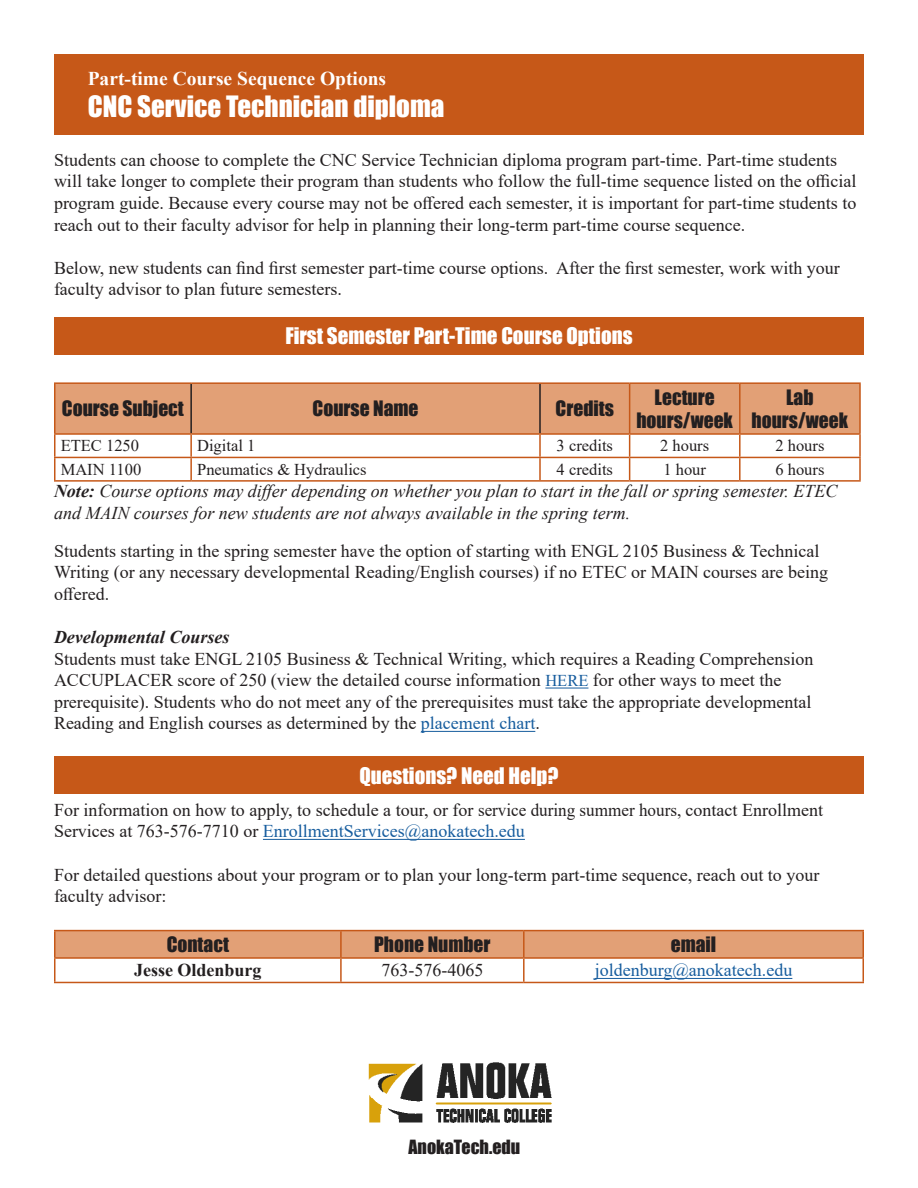
<style>
.page{position:relative;width:918px;height:1188px;background:#fff}
.page>*{position:absolute;margin:0;border:0;box-sizing:border-box;transform-origin:0 0}
.OTHER_List_Paragraph{font:27px "Impact";color:#fff}
.Subhead{font:21px "Impact";color:#fff}
.OTHER_List_Paragraph-2{font:19.5px "Impact";color:#231f20}
.OTHER_List_Paragraph-3{font:700 19.5px "Times New Roman";color:#fff}
.body_first{font:18px/21.6px "Times New Roman";color:#231f20}
.Subhead-2{font:18px/21.6px "Times New Roman";color:#231f20}
.Tab_course{font:18px/21.6px "Times New Roman";color:#231f20}
.Subhead-3{font:italic 18px/21.6px "Times New Roman";color:#231f20}
.Tab_course-2{font:18px "Times New Roman";color:#175d9e}
.Subhead-4{font:italic 700 18px "Times New Roman";color:#231f20}
.Tab_course-3{font:700 18px "Times New Roman";color:#231f20}
.t1{font:18px "Impact";color:#231f20}
.OTHER_List_Paragraph-4{font:16.5px "Times New Roman";color:#231f20}
.s1{font-weight:700}
.s2{font-size:16.5px;color:#175d9e}
.s3{color:#175d9e}
</style>
<div class="page">
<img style="left:368px;top:1062px;width:184px;height:61px">
<hr style="left:545px;top:688px;width:43px;height:1px;background:#175d9e">
<hr style="left:421px;top:731px;width:114px;height:1px;background:#175d9e">
<hr style="left:263px;top:839px;width:262px;height:1px;background:#175d9e">
<div style="left:54px;top:317px;width:810px;height:38px;background:#c65818"></div>
<hr style="left:54px;top:384px;width:2px;height:49px;background:#c65818">
<hr style="left:54px;top:382px;width:137px;height:2px;background:#c65818">
<hr style="left:191px;top:382px;width:349px;height:2px;background:#c65818">
<hr style="left:540px;top:382px;width:90px;height:2px;background:#c65818">
<hr style="left:630px;top:382px;width:110px;height:2px;background:#c65818">
<hr style="left:740px;top:382px;width:121px;height:2px;background:#c65818">
<hr style="left:859px;top:384px;width:2px;height:49px;background:#c65818">
<hr style="left:54px;top:435px;width:2px;height:22px;background:#c65818">
<hr style="left:54px;top:458px;width:2px;height:22px;background:#c65818">
<hr style="left:54px;top:433px;width:137px;height:2px;background:#c65818">
<hr style="left:740px;top:433px;width:121px;height:2px;background:#c65818">
<hr style="left:859px;top:435px;width:2px;height:22px;background:#c65818">
<svg style="left:55px;top:383px;width:805px;height:97px"></svg>
<hr style="left:739px;top:458px;width:2px;height:22px;background:#c65818">
<hr style="left:859px;top:458px;width:2px;height:22px;background:#c65818">
<hr style="left:54px;top:457px;width:137px;height:1px;background:#c65818">
<hr style="left:191px;top:457px;width:349px;height:1px;background:#c65818">
<hr style="left:540px;top:457px;width:90px;height:1px;background:#c65818">
<hr style="left:630px;top:457px;width:110px;height:1px;background:#c65818">
<hr style="left:740px;top:457px;width:121px;height:1px;background:#c65818">
<hr style="left:54px;top:480px;width:137px;height:2px;background:#c65818">
<hr style="left:191px;top:480px;width:349px;height:2px;background:#c65818">
<hr style="left:540px;top:480px;width:90px;height:2px;background:#c65818">
<hr style="left:630px;top:480px;width:110px;height:2px;background:#c65818">
<hr style="left:740px;top:480px;width:121px;height:2px;background:#c65818">
<div style="left:54px;top:756px;width:810px;height:38px;background:#c65818"></div>
<div style="left:56px;top:931px;width:806px;height:26px;background:#e2a076"></div>
<hr style="left:54px;top:931px;width:2px;height:26px;background:#c65818">
<hr style="left:54px;top:930px;width:287px;height:1px;background:#c65818">
<hr style="left:341px;top:930px;width:183px;height:1px;background:#c65818">
<hr style="left:524px;top:930px;width:340px;height:1px;background:#c65818">
<hr style="left:340px;top:931px;width:2px;height:26px;background:#c65818">
<hr style="left:523px;top:931px;width:2px;height:26px;background:#c65818">
<hr style="left:862px;top:931px;width:2px;height:26px;background:#c65818">
<hr style="left:54px;top:959px;width:2px;height:23px;background:#c65818">
<hr style="left:54px;top:957px;width:287px;height:2px;background:#c65818">
<hr style="left:341px;top:957px;width:183px;height:2px;background:#c65818">
<hr style="left:524px;top:957px;width:340px;height:2px;background:#c65818">
<hr style="left:340px;top:959px;width:2px;height:23px;background:#c65818">
<hr style="left:523px;top:959px;width:2px;height:23px;background:#c65818">
<hr style="left:862px;top:959px;width:2px;height:23px;background:#c65818">
<hr style="left:54px;top:982px;width:287px;height:1px;background:#c65818">
<hr style="left:341px;top:982px;width:183px;height:1px;background:#c65818">
<hr style="left:524px;top:982px;width:340px;height:1px;background:#c65818">
<hr style="left:595px;top:978px;width:197px;height:1px;background:#175d9e">
<div style="left:54px;top:54px;width:810px;height:81px;background:#c65818"></div>
<p class="OTHER_List_Paragraph-3" style="left:88px;top:64px;width:300px">Part-time Course Sequence Options</p>
<p class="OTHER_List_Paragraph" style="left:88px;top:85px;width:358px">CNC Service Technician diploma</p>
<p class="body_first" style="left:54px;top:148px;width:804px">Students can choose to complete the CNC Service Technician diploma program part-time. Part-time students will take longer to complete their program than students who follow the full-time sequence listed on the official program guide. Because every course may not be offered each semester, it is important for part-time students to reach out to their faculty advisor for help in planning their long-term part-time course sequence.</p>
<p class="body_first" style="left:54px;top:256px;width:787px">Below, new students can find first semester part-time course options. After the first semester, work with your faculty advisor to plan future semesters.</p>
<p class="Subhead" style="left:285px;top:320px;width:349px">First Semester Part-Time Course Options</p>
<p class="OTHER_List_Paragraph-2" style="left:62px;top:394px;width:123px">Course Subject</p>
<p class="OTHER_List_Paragraph-2" style="left:313px;top:394px;width:107px">Course Name</p>
<p class="OTHER_List_Paragraph-2" style="left:556px;top:394px;width:60px">Credits</p>
<p class="OTHER_List_Paragraph-2" style="left:655px;top:382px;width:62px">Lecture</p>
<p class="OTHER_List_Paragraph-2" style="left:636px;top:405px;width:98px">hours/week</p>
<p class="OTHER_List_Paragraph-2" style="left:786px;top:382px;width:29px">Lab</p>
<p class="OTHER_List_Paragraph-2" style="left:752px;top:405px;width:98px">hours/week</p>
<p class="OTHER_List_Paragraph-4" style="left:61px;top:434px;width:80px">ETEC 1250</p>
<p class="OTHER_List_Paragraph-4" style="left:197px;top:434px;width:60px">Digital 1</p>
<p class="OTHER_List_Paragraph-4" style="left:557px;top:434px;width:58px">3 credits</p>
<p class="OTHER_List_Paragraph-4" style="left:660px;top:434px;width:51px">2 hours</p>
<p class="OTHER_List_Paragraph-4" style="left:775px;top:434px;width:51px">2 hours</p>
<p class="OTHER_List_Paragraph-4" style="left:61px;top:458px;width:82px">MAIN 1100</p>
<p class="OTHER_List_Paragraph-4" style="left:197px;top:458px;width:171px">Pneumatics &amp; Hydraulics</p>
<p class="OTHER_List_Paragraph-4" style="left:557px;top:458px;width:58px">4 credits</p>
<p class="OTHER_List_Paragraph-4" style="left:663px;top:458px;width:44px">1 hour</p>
<p class="OTHER_List_Paragraph-4" style="left:775px;top:458px;width:51px">6 hours</p>
<p class="Subhead-3" style="left:54px;top:480px;width:785px"><span class="s1">Note:</span> Course options may differ depending on whether you plan to start in the fall or spring semester. ETEC and MAIN courses for new students are not always available in the spring term.</p>
<p class="Subhead-2" style="left:54px;top:539px;width:776px">Students starting in the spring semester have the option of starting with ENGL 2105 Business &amp; Technical<br>Writing (or any necessary developmental Reading/English courses) if no ETEC or MAIN courses are being offered.</p>
<p class="Subhead-4" style="left:54px;top:624px;width:177px">Developmental Courses</p>
<p class="Subhead-2" style="left:54px;top:647px;width:761px">Students must take ENGL 2105 Business &amp; Technical Writing, which requires a Reading Comprehension ACCUPLACER score of 250 (view the detailed course information <span class="s2">HERE</span> for other ways to meet the prerequisite). Students who do not meet any of the prerequisites must take the appropriate developmental Reading and English courses as determined by the <span class="s3">placement chart</span>.</p>
<p class="Subhead" style="left:359px;top:759px;width:201px">Questions? Need Help?</p>
<p class="Tab_course" style="left:54px;top:798px;width:771px">For information on how to apply, to schedule a tour, or for service during summer hours, contact Enrollment<br>Services at 763-576-7710 or <span class="s3">EnrollmentServices@anokatech.edu</span></p>
<p class="Tab_course" style="left:54px;top:863px;width:767px">For detailed questions about your program or to plan your long-term part-time sequence, reach out to your faculty advisor:</p>
<p class="OTHER_List_Paragraph-2" style="left:167px;top:929px;width:64px">Contact</p>
<p class="OTHER_List_Paragraph-2" style="left:374px;top:929px;width:118px">Phone Number</p>
<p class="OTHER_List_Paragraph-2" style="left:671px;top:929px;width:47px">email</p>
<p class="Tab_course-3" style="left:134px;top:957px;width:129px">Jesse Oldenburg</p>
<p class="Tab_course" style="left:381px;top:959px;width:103px">763-576-4065</p>
<p class="Tab_course-2" style="left:595px;top:958px;width:199px">joldenburg@anokatech.edu</p>
<p class="t1" style="left:409px;top:1133px;width:113px">AnokaTech.edu</p>
</div>
